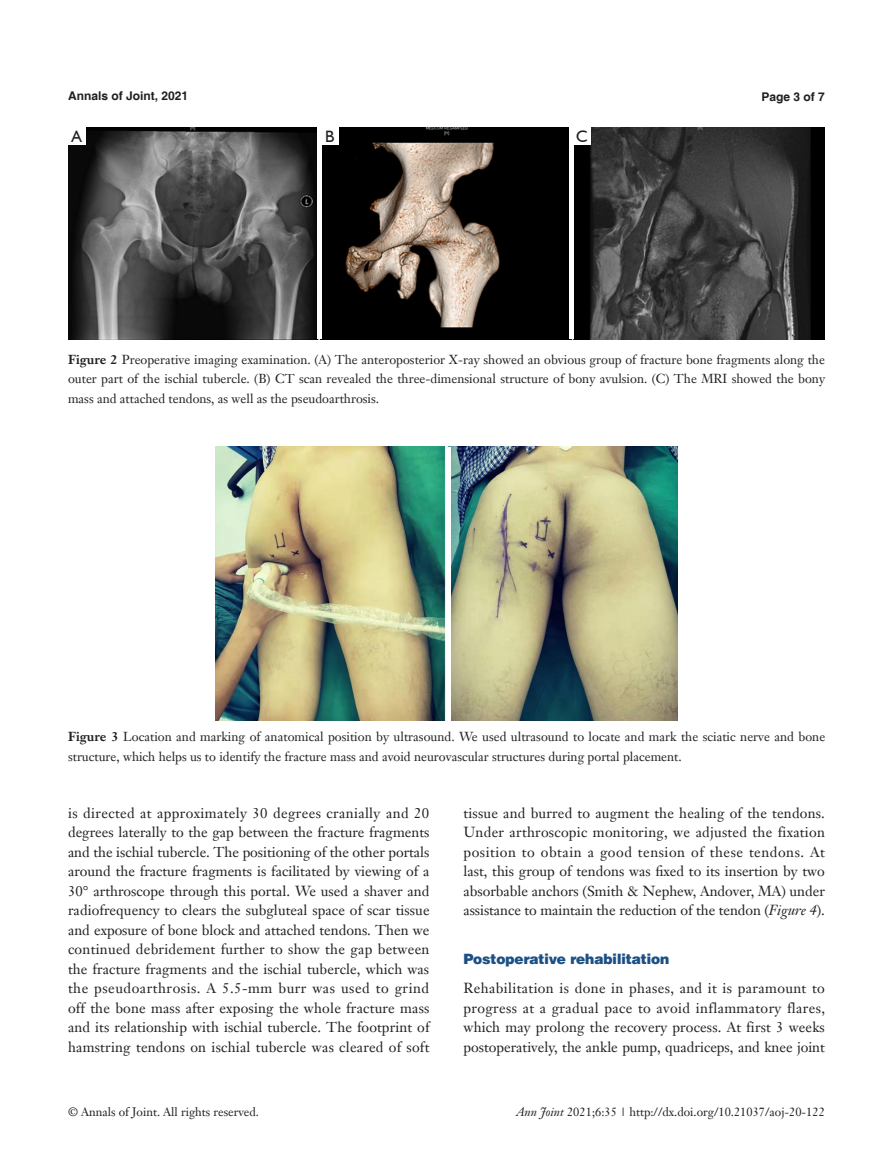
<style>
.page{position:relative;width:893px;height:1170px;background:#fff}
.page>*{position:absolute;margin:0;border:0;box-sizing:border-box;transform-origin:0 0}
.Cite{font:16.5px "Humanist 521 BT";color:#231f20}
.t1{font:14.25px/19.5px "Janson Text LT";color:#231f20;text-align:justify}
.t2{font:900 14.25px "Helvetica";color:#1c5085}
.t3{font:12.75px/19.5px "Janson Text LT";color:#231f20;text-align:justify}
.t4{font:12px "Janson Text LT";color:#231f20}
.t5{font:700 12px "Helvetica";color:#231f20}
.s1{font-weight:700}
.s2{font-style:italic}
</style>
<div class="page">
<img style="left:68px;top:128px;width:757px;height:211px">
<hr style="left:317px;top:128px;width:4px;height:211px;background:#fff">
<hr style="left:569px;top:128px;width:4px;height:211px;background:#fff">
<div style="left:68px;top:128px;width:17px;height:17px;background:#fff"></div>
<div style="left:321px;top:128px;width:17px;height:17px;background:#fff"></div>
<div style="left:573px;top:128px;width:17px;height:17px;background:#fff"></div>
<img style="left:216px;top:447px;width:461px;height:273px">
<hr style="left:446px;top:447px;width:4px;height:273px;background:#fff">
<p class="t5" style="left:68px;top:88px;width:122px">Annals of Joint, 2021</p>
<p class="t5" style="left:762px;top:89px;width:65px">Page 3 of 7</p>
<p class="Cite" style="left:71px;top:126px;width:12px">A</p>
<p class="Cite" style="left:325px;top:126px;width:11px">B</p>
<p class="Cite" style="left:576px;top:126px;width:13px">C</p>
<p class="t3" style="left:68px;top:349px;width:759px"><span class="s1">Figure 2</span> Preoperative imaging examination. (A) The anteroposterior X-ray showed an obvious group of fracture bone fragments along the outer part of the ischial tubercle. (B) CT scan revealed the three-dimensional structure of bony avulsion. (C) The MRI showed the bony mass and attached tendons, as well as the pseudoarthrosis.</p>
<p class="t3" style="left:68px;top:727px;width:759px"><span class="s1">Figure 3</span> Location and marking of anatomical position by ultrasound. We used ultrasound to locate and mark the sciatic nerve and bone structure, which helps us to identify the fracture mass and avoid neurovascular structures during portal placement.</p>
<p class="t1" style="left:68px;top:802px;width:363px">is directed at approximately 30 degrees cranially and 20 degrees laterally to the gap between the fracture fragments and the ischial tubercle. The positioning of the other portals around the fracture fragments is facilitated by viewing of a 30° arthroscope through this portal. We used a shaver and radiofrequency to clears the subgluteal space of scar tissue and exposure of bone block and attached tendons. Then we continued debridement further to show the gap between the fracture fragments and the ischial tubercle, which was the pseudoarthrosis. A 5.5-mm burr was used to grind off the bone mass after exposing the whole fracture mass and its relationship with ischial tubercle. The footprint of hamstring tendons on ischial tubercle was cleared of soft</p>
<p class="t1" style="left:463px;top:802px;width:363px">tissue and burred to augment the healing of the tendons.<br>Under arthroscopic monitoring, we adjusted the fixation position to obtain a good tension of these tendons. At last, this group of tendons was fixed to its insertion by two absorbable anchors (Smith &amp; Nephew, Andover, MA) under assistance to maintain the reduction of the tendon (<span class="s2">Figure 4</span>).</p>
<p class="t2" style="left:463px;top:949px;width:207px">Postoperative rehabilitation</p>
<p class="t1" style="left:463px;top:978px;width:363px">Rehabilitation is done in phases, and it is paramount to progress at a gradual pace to avoid inflammatory flares, which may prolong the recovery process. At first 3 weeks postoperatively, the ankle pump, quadriceps, and knee joint</p>
<p class="t4" style="left:68px;top:1104px;width:192px">© Annals of Joint. All rights reserved.</p>
<p class="t4" style="left:516px;top:1104px;width:310px"><span class="s2">Ann Joint</span> 2021;6:35 | http://dx.doi.org/10.21037/aoj-20-122</p>
</div>
